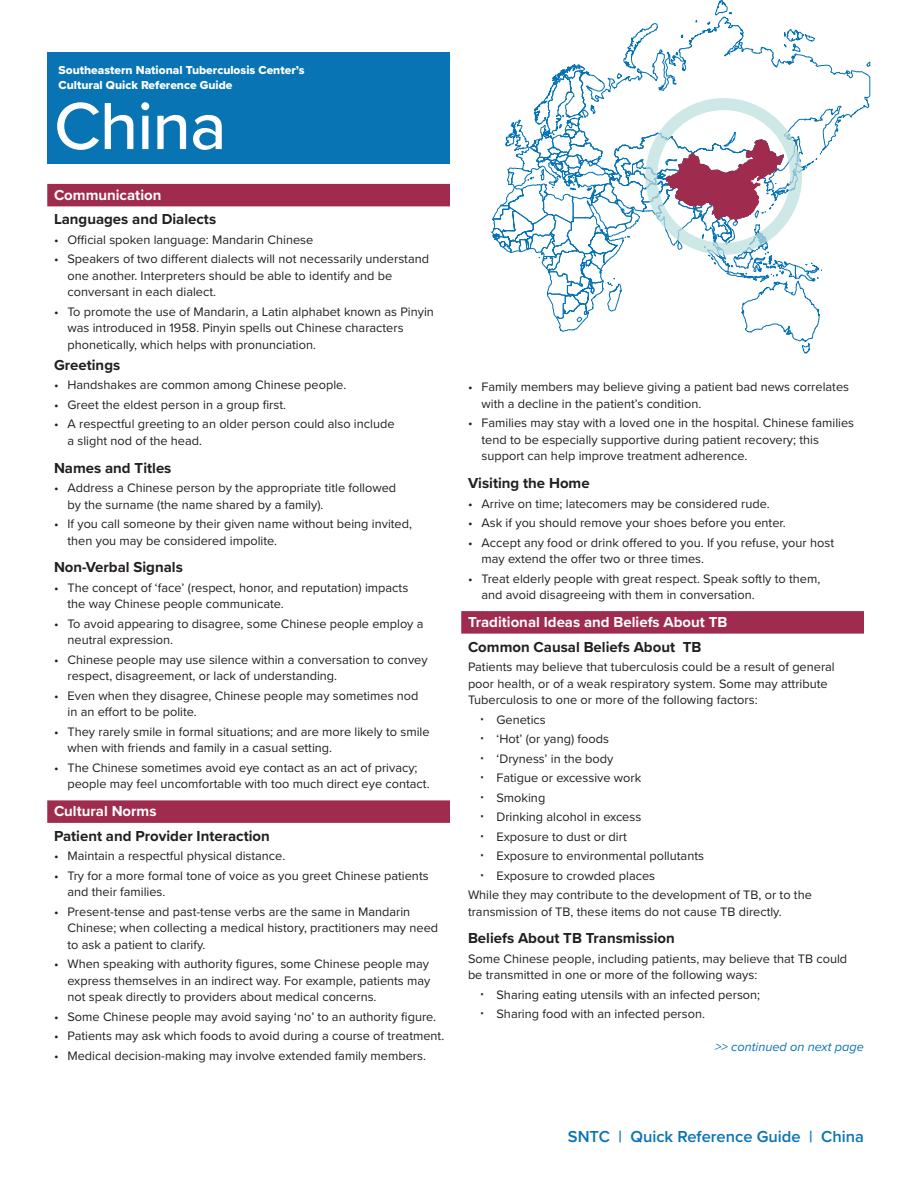
<style>
.page{position:relative;width:918px;height:1188px;background:#fff}
.page>*{position:absolute;margin:0;border:0;box-sizing:border-box;transform-origin:0 0}
.t1{font:500 69px "Proxima Nova";letter-spacing:-.015em;color:#fff}
.t2{font:600 16.5px "Proxima Nova";color:#0874b3}
._21-subhead{font:700 15px "Proxima Nova";color:#231f20}
._21-headline{font:700 15px "Proxima Nova";color:#fff}
._21-Body_No_Bullets{font:12.75px/16.5px "Proxima Nova";color:#231f20}
._21-Continued_on_nex{font:italic 12.75px "Proxima Nova";color:#0874b3}
.t3{font:12px "Proxima Nova Extrabld";color:#fff}
</style>
<div class="page">
<div style="left:47px;top:184px;width:403px;height:22px;background:#9f2b4e"></div>
<div style="left:47px;top:800px;width:403px;height:23px;background:#9f2b4e"></div>
<div style="left:461px;top:611px;width:403px;height:23px;background:#9f2b4e"></div>
<div style="left:48px;top:52px;width:402px;height:112px;background:#0874b3"></div>
<svg style="left:623px;top:0;width:247px;height:353px"></svg>
<svg style="left:491px;top:63px;width:328px;height:270px"></svg>
<svg style="left:536px;top:117px;width:261px;height:205px"></svg>
<svg style="left:549px;top:104px;width:235px;height:195px"></svg>
<div style="left:645px;top:98px;width:157px;height:157px;border:12px solid #bde0df;border-radius:50%"></div>
<p class="t3" style="left:58px;top:61px;width:247px">Southeastern National Tuberculosis Center’s</p>
<p class="t3" style="left:58px;top:76px;width:175px">Cultural Quick Reference Guide</p>
<p class="t1" style="left:54px;top:75px;width:174px">China</p>
<p class="_21-headline" style="left:54px;top:183px;width:109px">Communication</p>
<p class="_21-subhead" style="left:54px;top:208px;width:164px">Languages and Dialects</p>
<p class="_21-Body_No_Bullets" style="left:54px;top:231px;width:261px">• Official spoken language: Mandarin Chinese</p>
<p class="_21-Body_No_Bullets" style="left:68px;top:250px;width:363px;text-indent:-14px">• Speakers of two different dialects will not necessarily understand one another. Interpreters should be able to identify and be conversant in each dialect.</p>
<p class="_21-Body_No_Bullets" style="left:68px;top:303px;width:368px;text-indent:-14px">• To promote the use of Mandarin, a Latin alphabet known as Pinyin was introduced in 1958. Pinyin spells out Chinese characters phonetically, which helps with pronunciation.</p>
<p class="_21-subhead" style="left:54px;top:354px;width:68px">Greetings</p>
<p class="_21-Body_No_Bullets" style="left:54px;top:376px;width:294px">• Handshakes are common among Chinese people.</p>
<p class="_21-Body_No_Bullets" style="left:54px;top:396px;width:234px">• Greet the eldest person in a group first.</p>
<p class="_21-Body_No_Bullets" style="left:68px;top:415px;width:329px;text-indent:-14px">• A respectful greeting to an older person could also include a slight nod of the head.</p>
<p class="_21-subhead" style="left:54px;top:456px;width:119px">Names and Titles</p>
<p class="_21-Body_No_Bullets" style="left:68px;top:479px;width:330px;text-indent:-14px">• Address a Chinese person by the appropriate title followed by the surname (the name shared by a family).</p>
<p class="_21-Body_No_Bullets" style="left:68px;top:515px;width:346px;text-indent:-14px">• If you call someone by their given name without being invited, then you may be considered impolite.</p>
<p class="_21-subhead" style="left:54px;top:556px;width:130px">Non-Verbal Signals</p>
<p class="_21-Body_No_Bullets" style="left:68px;top:579px;width:342px;text-indent:-14px">• The concept of ‘face’ (respect, honor, and reputation) impacts the way Chinese people communicate.</p>
<p class="_21-Body_No_Bullets" style="left:68px;top:615px;width:358px;text-indent:-14px">• To avoid appearing to disagree, some Chinese people employ a neutral expression.</p>
<p class="_21-Body_No_Bullets" style="left:68px;top:651px;width:362px;text-indent:-14px">• Chinese people may use silence within a conversation to convey respect, disagreement, or lack of understanding.</p>
<p class="_21-Body_No_Bullets" style="left:68px;top:687px;width:353px;text-indent:-14px">• Even when they disagree, Chinese people may sometimes nod in an effort to be polite.</p>
<p class="_21-Body_No_Bullets" style="left:68px;top:723px;width:364px;text-indent:-14px">• They rarely smile in formal situations; and are more likely to smile when with friends and family in a casual setting.</p>
<p class="_21-Body_No_Bullets" style="left:68px;top:759px;width:364px;text-indent:-14px">• The Chinese sometimes avoid eye contact as an act of privacy; people may feel uncomfortable with too much direct eye contact.</p>
<p class="_21-headline" style="left:54px;top:800px;width:104px">Cultural Norms</p>
<p class="_21-subhead" style="left:54px;top:825px;width:217px">Patient and Provider Interaction</p>
<p class="_21-Body_No_Bullets" style="left:54px;top:847px;width:233px">• Maintain a respectful physical distance.</p>
<p class="_21-Body_No_Bullets" style="left:68px;top:867px;width:363px;text-indent:-14px">• Try for a more formal tone of voice as you greet Chinese patients and their families.</p>
<p class="_21-Body_No_Bullets" style="left:68px;top:903px;width:372px;text-indent:-14px">• Present-tense and past-tense verbs are the same in Mandarin<br>Chinese; when collecting a medical history, practitioners may need to ask a patient to clarify.</p>
<p class="_21-Body_No_Bullets" style="left:68px;top:955px;width:364px;text-align:justify;text-indent:-14px">• When speaking with authority figures, some Chinese people may express themselves in an indirect way. For example, patients may not speak directly to providers about medical concerns.</p>
<p class="_21-Body_No_Bullets" style="left:54px;top:1008px;width:384px">• Some Chinese people may avoid saying ‘no’ to an authority figure.</p>
<p class="_21-Body_No_Bullets" style="left:54px;top:1027px;width:392px">• Patients may ask which foods to avoid during a course of treatment.</p>
<p class="_21-Body_No_Bullets" style="left:54px;top:1047px;width:373px">• Medical decision-making may involve extended family members.</p>
<p class="_21-Body_No_Bullets" style="left:482px;top:378px;width:369px;text-indent:-14px">• Family members may believe giving a patient bad news correlates with a decline in the patient’s condition.</p>
<p class="_21-Body_No_Bullets" style="left:482px;top:414px;width:374px;text-indent:-14px">• Families may stay with a loved one in the hospital. Chinese families tend to be especially supportive during patient recovery; this support can help improve treatment adherence.</p>
<p class="_21-subhead" style="left:468px;top:472px;width:123px">Visiting the Home</p>
<p class="_21-Body_No_Bullets" style="left:468px;top:495px;width:303px">• Arrive on time; latecomers may be considered rude.</p>
<p class="_21-Body_No_Bullets" style="left:468px;top:514px;width:319px">• Ask if you should remove your shoes before you enter.</p>
<p class="_21-Body_No_Bullets" style="left:482px;top:534px;width:354px;text-indent:-14px">• Accept any food or drink offered to you. If you refuse, your host may extend the offer two or three times.</p>
<p class="_21-Body_No_Bullets" style="left:482px;top:570px;width:340px;text-indent:-14px">• Treat elderly people with great respect. Speak softly to them, and avoid disagreeing with them in conversation.</p>
<p class="_21-headline" style="left:468px;top:611px;width:261px">Traditional Ideas and Beliefs About TB</p>
<p class="_21-subhead" style="left:468px;top:635px;width:235px">Common Causal Beliefs About TB</p>
<p class="_21-Body_No_Bullets" style="left:468px;top:658px;width:368px">Patients may believe that tuberculosis could be a result of general poor health, or of a weak respiratory system. Some may attribute<br>Tuberculosis to one or more of the following factors:</p>
<p class="_21-Body_No_Bullets" style="left:496px;top:711px;width:51px">Genetics</p>
<p class="_21-Body_No_Bullets" style="left:496px;top:730px;width:114px">‘Hot’ (or yang) foods</p>
<p class="_21-Body_No_Bullets" style="left:496px;top:750px;width:118px">‘Dryness’ in the body</p>
<p class="_21-Body_No_Bullets" style="left:496px;top:769px;width:146px">Fatigue or excessive work</p>
<p class="_21-Body_No_Bullets" style="left:496px;top:789px;width:50px">Smoking</p>
<p class="_21-Body_No_Bullets" style="left:496px;top:808px;width:146px">Drinking alcohol in excess</p>
<p class="_21-Body_No_Bullets" style="left:496px;top:828px;width:132px">Exposure to dust or dirt</p>
<p class="_21-Body_No_Bullets" style="left:496px;top:847px;width:209px">Exposure to environmental pollutants</p>
<p class="_21-Body_No_Bullets" style="left:496px;top:867px;width:160px">Exposure to crowded places</p>
<p class="_21-Body_No_Bullets" style="left:468px;top:886px;width:345px">While they may contribute to the development of TB, or to the transmission of TB, these items do not cause TB directly.</p>
<p class="_21-subhead" style="left:468px;top:927px;width:208px">Beliefs About TB Transmission</p>
<p class="_21-Body_No_Bullets" style="left:468px;top:950px;width:381px">Some Chinese people, including patients, may believe that TB could be transmitted in one or more of the following ways:</p>
<p class="_21-Body_No_Bullets" style="left:496px;top:986px;width:265px">Sharing eating utensils with an infected person;</p>
<p class="_21-Body_No_Bullets" style="left:496px;top:1005px;width:210px">Sharing food with an infected person.</p>
<p class="_21-Continued_on_nex" style="left:715px;top:1038px;width:150px">&gt;&gt; continued on next page</p>
<p class="t2" style="left:568px;top:1124px;width:298px">SNTC | Quick Reference Guide | China</p>
</div>
